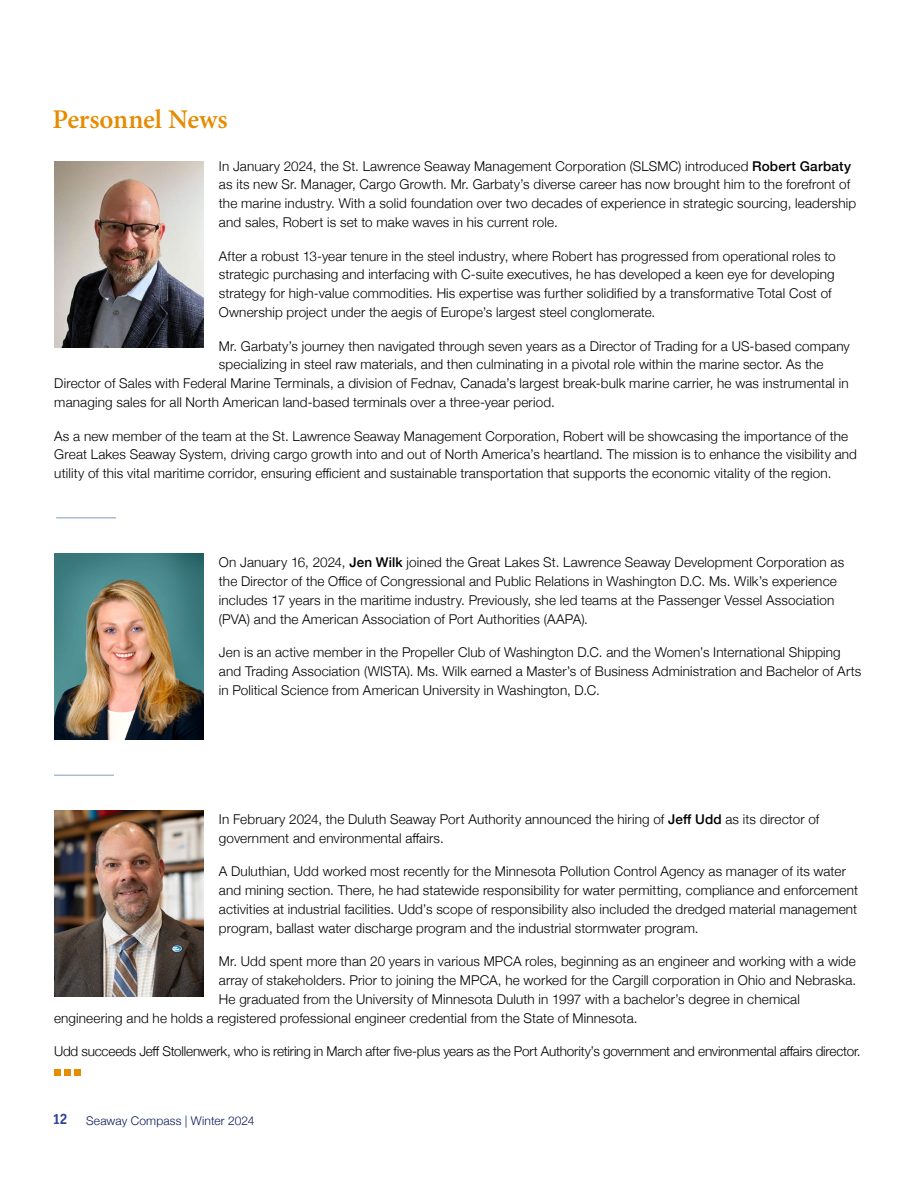
<style>
.page{position:relative;width:918px;height:1188px;background:#fff}
.page>*{position:absolute;margin:0;border:0;box-sizing:border-box;transform-origin:0 0}
.Story_Headline{font:600 27px "Minion Pro";letter-spacing:-.005em;color:#e58c00}
.Body_Copy{font:300 13.5px/18.8px "Helvetica Neue";letter-spacing:.01em;color:#000}
.Body_Copy-2{font:300 13.5px "Helvetica Neue";letter-spacing:-.015em;color:#000}
.t1{font:300 12px "Helvetica Neue";letter-spacing:.015em;color:#0d1959}
.s1{font-weight:500}
.s2{font-family:"Officina Serif ITC Pro";font-weight:700;font-size:15px;color:#2d429b}
</style>
<div class="page">
<hr style="left:56px;top:517px;width:60px;height:1px;background:#92a5c1">
<hr style="left:54px;top:775px;width:60px;height:1px;background:#92a5c1">
<img style="left:54px;top:162px;width:150px;height:185px">
<img style="left:54px;top:554px;width:150px;height:186px">
<svg style="left:54px;top:1069px;width:6px;height:6px"></svg>
<div style="left:64px;top:1069px;width:7px;height:6px;background:#e58c00"></div>
<div style="left:74px;top:1069px;width:7px;height:6px;background:#e58c00"></div>
<img style="left:54px;top:811px;width:150px;height:186px">
<h2 class="Story_Headline" style="left:52px;top:100px;width:177px">Personnel News</h2>
<p class="Body_Copy" style="left:219px;top:155px;width:639px">In January 2024, the St. Lawrence Seaway Management Corporation (SLSMC) introduced <span class="s1">Robert Garbaty </span>as its new Sr. Manager, Cargo Growth. Mr. Garbaty’s diverse career has now brought him to the forefront of the marine industry. With a solid foundation over two decades of experience in strategic sourcing, leadership and sales, Robert is set to make waves in his current role.</p>
<p class="Body_Copy" style="left:219px;top:245px;width:618px">After a robust 13-year tenure in the steel industry, where Robert has progressed from operational roles to strategic purchasing and interfacing with C-suite executives, he has developed a keen eye for developing strategy for high-value commodities. His expertise was further solidified by a transformative Total Cost of Ownership project under the aegis of Europe’s largest steel conglomerate.</p>
<p class="Body_Copy" style="left:219px;top:335px;width:632px">Mr. Garbaty’s journey then navigated through seven years as a Director of Trading for a US-based company</p>
<p class="Body_Copy" style="left:219px;top:354px;width:606px">specializing in steel raw materials, and then culminating in a pivotal role within the marine sector. As the</p>
<p class="Body_Copy" style="left:54px;top:373px;width:796px">Director of Sales with Federal Marine Terminals, a division of Fednav, Canada’s largest break-bulk marine carrier, he was instrumental in</p>
<p class="Body_Copy" style="left:54px;top:392px;width:502px">managing sales for all North American land-based terminals over a three-year period.</p>
<p class="Body_Copy" style="left:54px;top:425px;width:804px">As a new member of the team at the St. Lawrence Seaway Management Corporation, Robert will be showcasing the importance of the<br>Great Lakes Seaway System, driving cargo growth into and out of North America’s heartland. The mission is to enhance the visibility and utility of this vital maritime corridor, ensuring efficient and sustainable transportation that supports the economic vitality of the region.</p>
<p class="Body_Copy" style="left:219px;top:552px;width:627px">On January 16, 2024, <span class="s1">Jen Wilk</span> joined the Great Lakes St. Lawrence Seaway Development Corporation as the Director of the Office of Congressional and Public Relations in Washington D.C. Ms. Wilk’s experience includes 17 years in the maritime industry. Previously, she led teams at the Passenger Vessel Association (PVA) and the American Association of Port Authorities (AAPA).</p>
<p class="Body_Copy" style="left:219px;top:642px;width:644px">Jen is an active member in the Propeller Club of Washington D.C. and the Women’s International Shipping and Trading Association (WISTA). Ms. Wilk earned a Master’s of Business Administration and Bachelor of Arts in Political Science from American University in Washington, D.C.</p>
<p class="Body_Copy" style="left:219px;top:809px;width:602px">In February 2024, the Duluth Seaway Port Authority announced the hiring of <span class="s1">Jeff Udd</span> as its director of government and environmental affairs.</p>
<p class="Body_Copy" style="left:219px;top:861px;width:641px">A Duluthian, Udd worked most recently for the Minnesota Pollution Control Agency as manager of its water and mining section. There, he had statewide responsibility for water permitting, compliance and enforcement activities at industrial facilities. Udd’s scope of responsibility also included the dredged material management program, ballast water discharge program and the industrial stormwater program.</p>
<p class="Body_Copy" style="left:219px;top:951px;width:638px">Mr. Udd spent more than 20 years in various MPCA roles, beginning as an engineer and working with a wide</p>
<p class="Body_Copy" style="left:219px;top:970px;width:639px">array of stakeholders. Prior to joining the MPCA, he worked for the Cargill corporation in Ohio and Nebraska.</p>
<p class="Body_Copy" style="left:219px;top:989px;width:583px">He graduated from the University of Minnesota Duluth in 1997 with a bachelor’s degree in chemical</p>
<p class="Body_Copy" style="left:54px;top:1007px;width:585px">engineering and he holds a registered professional engineer credential from the State of Minnesota.</p>
<p class="Body_Copy-2" style="left:54px;top:1041px;width:808px">Udd succeeds Jeff Stollenwerk, who is retiring in March after five-plus years as the Port Authority’s government and environmental affairs director.</p>
<p class="t1" style="left:52px;top:1111px;width:203px"><span class="s2">12</span> Seaway Compass | Winter 2024</p>
</div>
